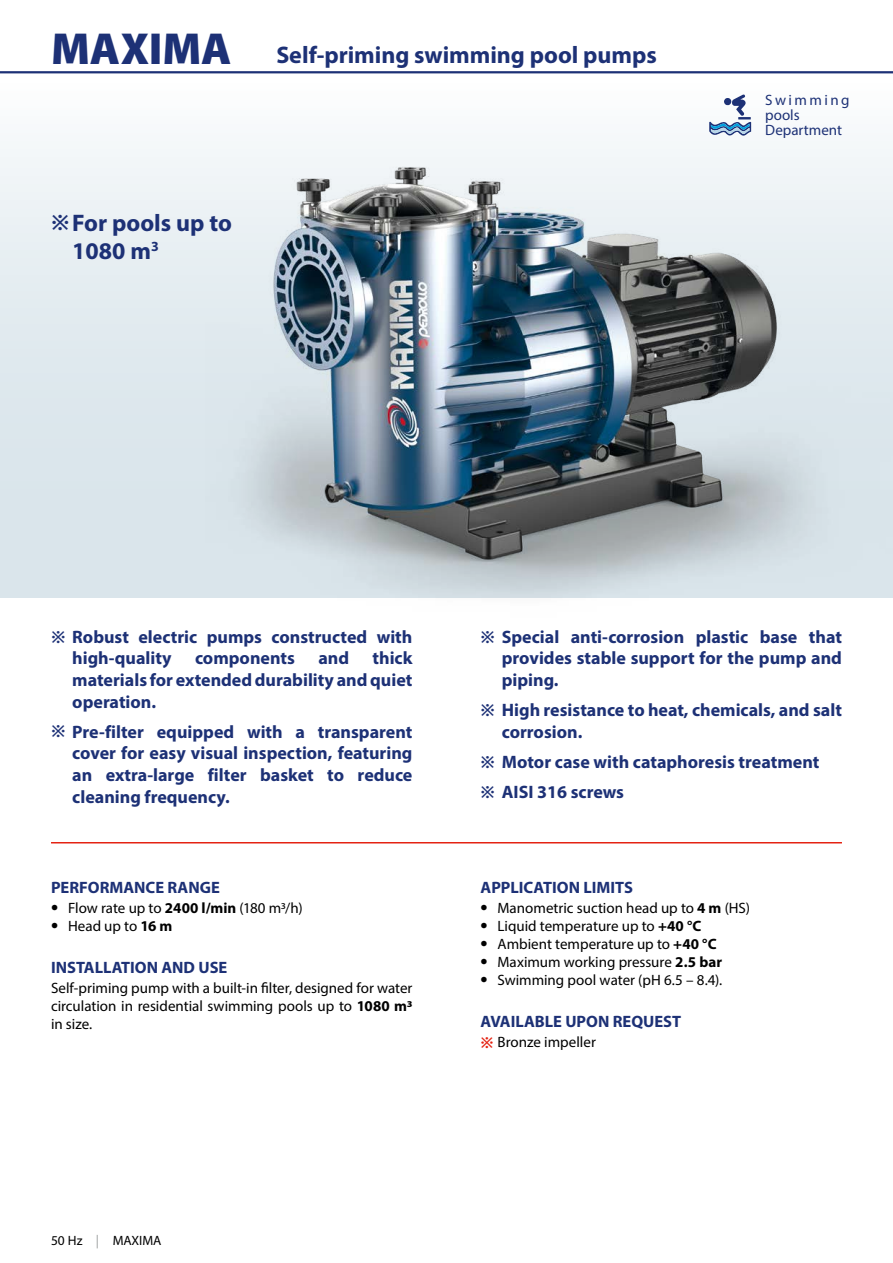
<style>
.page{position:relative;width:893px;height:1263px;background:#fff}
.page>*{position:absolute;margin:0;border:0;box-sizing:border-box;transform-origin:0 0}
.t1{font:900 45px "Myriad Pro";color:#1d3176}
.t2{font:700 24px/28.8px "Myriad Pro";color:#1d3176}
.t3{font:700 18px/21.6px "Myriad Pro";color:#1d3176}
.t4{font:700 16.5px "Myriad Pro";color:#1d3176}
.t5{font:15px/18px "Myriad Pro";color:#000;text-align:justify}
.t6{font:15px/15px "Myriad Pro";color:#1d3176}
.t7{font:13.5px "Myriad Pro";color:#000}
.s1{font-family:"Apple SD Gothic Neo";font-size:21px}
.s2{font-family:"Apple SD Gothic Neo";font-size:16.5px}
.s3{font-weight:700;font-size:21px}
.s4{font-weight:700}
.s5{font-family:"Apple SD Gothic Neo";font-weight:700;color:#e42313}
.s6{color:#9c9e9f}
</style>
<div class="page">
<div style="left:0;top:72px;width:893px;height:525px;background:linear-gradient(to bottom,#f7fafb,#d2e0e7)"></div>
<hr style="left:0;top:71px;width:893px;height:2px;background:#1d3176">
<img style="left:205px;top:162px;width:688px;height:436px">
<img style="left:297px;top:168px;width:106px;height:34px">
<svg style="left:709px;top:94px;width:42px;height:42px"></svg>
<hr style="left:51px;top:842px;width:791px;height:1px;background:#e42313">
<h1 class="t1" style="left:51px;top:18px;width:182px">MAXIMA</h1>
<h2 class="t2" style="left:276px;top:40px;width:382px">Self-priming swimming pool pumps</h2>
<h2 class="t2" style="left:72px;top:207px;width:161px;text-indent:-21px"><span class="s1">※</span> For pools up to<br>1080 m<sup>3</sup></h2>
<p class="t6" style="left:765px;top:92px;width:86px">Swimming pools<br>Department</p>
<p class="t3" style="left:72px;top:625px;width:342px;text-indent:-21px"><span class="s2">※</span> Robust electric pumps constructed with high-quality</p>
<p class="t3" style="left:72px;top:647px;width:342px;text-align:justify;text-indent:300px">thick materials for extended durability and quiet operation.</p>
<p class="t3" style="left:72px;top:720px;width:342px;text-align:justify;text-indent:-21px"><span class="s2">※</span> Pre-filter equipped with a transparent cover for easy visual inspection, featuring an extra-large filter basket to reduce cleaning frequency.</p>
<p class="t3" style="left:195px;top:647px;width:101px">components</p>
<p class="t3" style="left:318px;top:647px;width:32px">and</p>
<p class="t4" style="left:51px;top:876px;width:170px">PERFORMANCE RANGE</p>
<p class="t5" style="left:51px;top:898px;width:253px"><span class="s3">•</span> Flow rate up to <span class="s4">2400 l/min</span> (180 m3/h)</p>
<p class="t5" style="left:51px;top:916px;width:123px"><span class="s3">•</span> Head up to <span class="s4">16 m</span></p>
<p class="t4" style="left:51px;top:956px;width:178px">INSTALLATION AND USE</p>
<p class="t5" style="left:51px;top:979px;width:363px">Self-priming pump with a built-in filter, designed for water circulation in residential swimming pools up to <span class="s4">1080 m3 </span>in size.</p>
<p class="t3" style="left:502px;top:625px;width:342px;text-align:justify;text-indent:-21px"><span class="s2">※</span> Special anti-corrosion plastic base that provides stable support for the pump and piping.</p>
<p class="t3" style="left:502px;top:699px;width:342px;text-indent:-21px"><span class="s2">※</span> High resistance to heat, chemicals, and salt corrosion.</p>
<p class="t3" style="left:480px;top:746px;width:340px;line-height:30.2px"><span class="s2">※</span> Motor case with cataphoresis treatment <span class="s2">※</span> AISI 316 screws</p>
<p class="t4" style="left:480px;top:876px;width:154px">APPLICATION LIMITS</p>
<p class="t5" style="left:480px;top:898px;width:271px"><span class="s3">•</span> Manometric suction head up to <span class="s4">4 m</span> (HS)</p>
<p class="t5" style="left:480px;top:916px;width:222px"><span class="s3">•</span> Liquid temperature up to <span class="s4">+40 °C</span></p>
<p class="t5" style="left:480px;top:934px;width:238px"><span class="s3">•</span> Ambient temperature up to <span class="s4">+40 °C</span></p>
<p class="t5" style="left:480px;top:952px;width:243px"><span class="s3">•</span> Maximum working pressure <span class="s4">2.5 bar</span></p>
<p class="t5" style="left:480px;top:970px;width:243px"><span class="s3">•</span> Swimming pool water (pH 6.5 – 8.4).</p>
<p class="t4" style="left:480px;top:1010px;width:202px">AVAILABLE UPON REQUEST</p>
<p class="t5" style="left:480px;top:1033px;width:117px"><span class="s5">※</span> Bronze impeller</p>
<p class="t7" style="left:51px;top:1232px;width:112px">50 Hz <span class="s6">|</span> MAXIMA</p>
</div>
